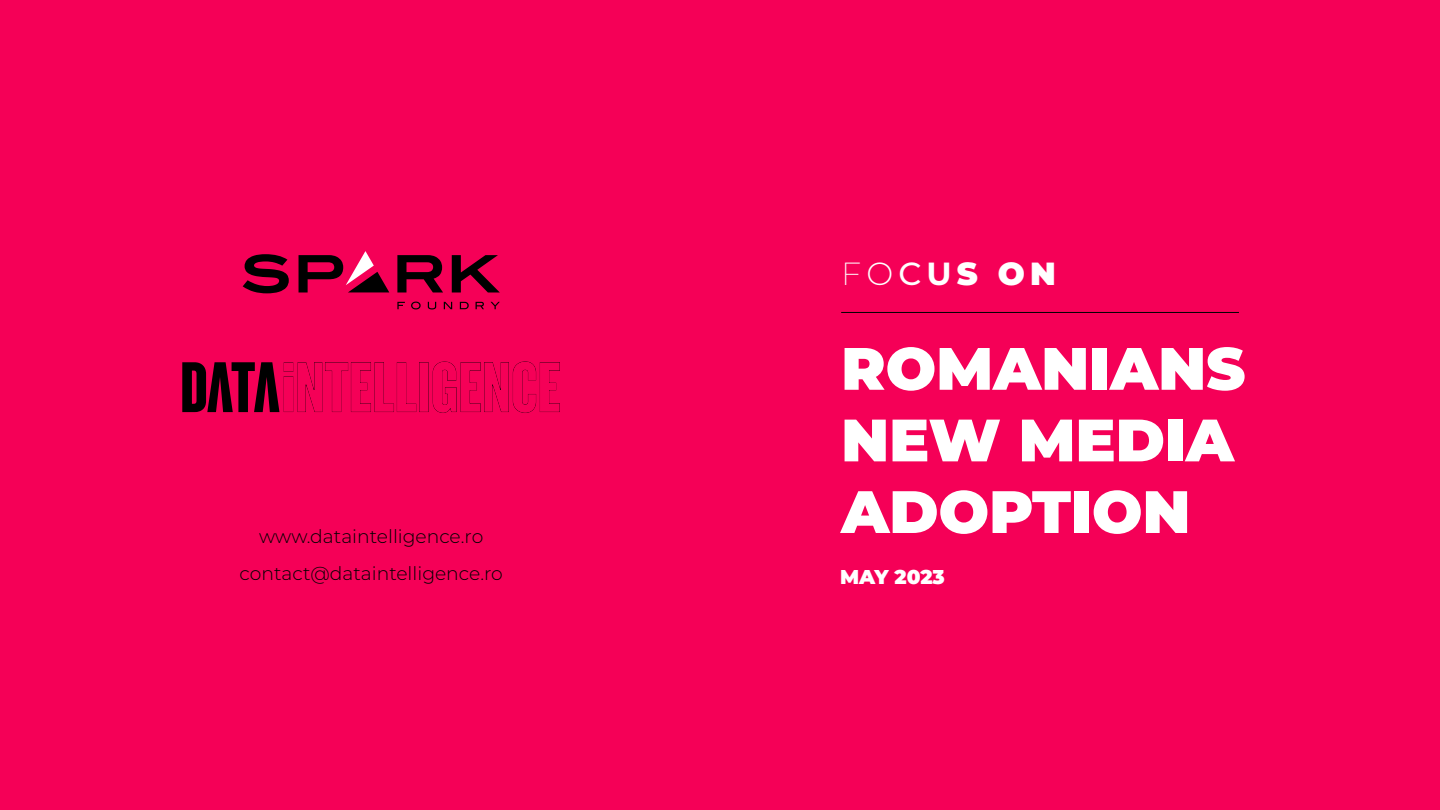
<style>
.page{position:relative;width:1440px;height:810px;background:#f50057}
.page>*{position:absolute;margin:0;border:0;box-sizing:border-box;transform-origin:0 0}
.t1{font:900 59.7px/71.6px "Montserrat";color:#fff}
.t2{font:900 32.03px "Montserrat";color:#fff}
.t3{font:900 20.02px "Montserrat";color:#fff}
.t4{font:300 18.75px "Montserrat";color:#000}
.s1{font-weight:200}
.s2{font-weight:300}
.s3{font-weight:500}
.s4{font-weight:700}
</style>
<div class="page">
<svg style="left:243px;top:254px;width:46px;height:39px"></svg>
<svg style="left:397px;top:255px;width:46px;height:38px"></svg>
<svg style="left:452px;top:255px;width:48px;height:38px"></svg>
<svg style="left:299px;top:251px;width:90px;height:42px"></svg>
<svg style="left:397px;top:302px;width:8px;height:7px"></svg>
<svg style="left:411px;top:301px;width:10px;height:9px"></svg>
<svg style="left:428px;top:302px;width:8px;height:7px"></svg>
<svg style="left:444px;top:302px;width:8px;height:7px"></svg>
<svg style="left:460px;top:302px;width:9px;height:7px"></svg>
<svg style="left:476px;top:302px;width:8px;height:7px"></svg>
<svg style="left:490px;top:302px;width:10px;height:7px"></svg>
<hr style="left:841px;top:312px;width:398px;height:1px;background:#000">
<svg style="left:182px;top:361px;width:378px;height:52px"></svg>
<h2 class="t2" style="left:841px;top:249px;width:216px"><span class="s1">F</span><span class="s2">O</span><span class="s3">C</span><span class="s4">U</span>S ON</h2>
<p class="t4" style="left:259px;top:523px;width:226px">www.dataintelligence.ro</p>
<h1 class="t1" style="left:841px;top:329px;width:406px">ROMANIANS<br>NEW MEDIA</h1>
<h1 class="t1" style="left:841px;top:472px;width:351px">ADOPTION</h1>
<p class="t4" style="left:240px;top:561px;width:265px">contact@dataintelligence.ro</p>
<p class="t3" style="left:840px;top:562px;width:106px">MAY 2023</p>
</div>
